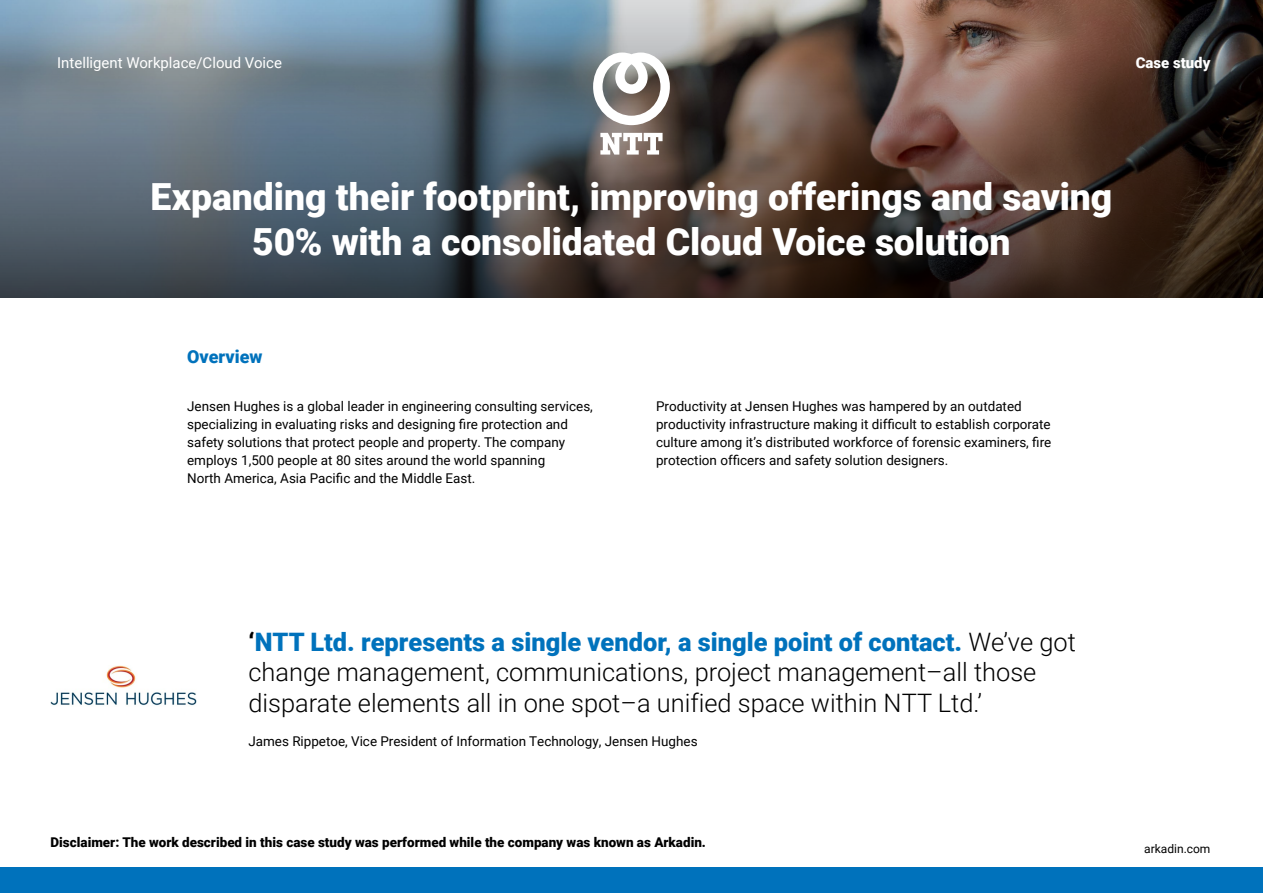
<style>
.page{position:relative;width:1263px;height:893px;background:#fff}
.page>*{position:absolute;margin:0;border:0;box-sizing:border-box;transform-origin:0 0}
.t1{font:900 37.35px/44.8px "Roboto";letter-spacing:-.005em;color:#fff;text-align:center}
.t2{font:300 25.35px/30.5px "Roboto";color:#000}
.t3{font:900 18px "Roboto";color:#0072bc}
.t4{font:15px "Roboto";color:#fff}
.t5{font:900 15px "Roboto";color:#fff}
.t6{font:13.5px/18px "Roboto";color:#000}
.t7{font:900 13.5px "Roboto";color:#000}
.t8{font:12px "Roboto";color:#000}
.s1{font-weight:900}
.s2{font-weight:900;color:#0072bc}
</style>
<div class="page">
<div style="left:0;top:867px;width:1263px;height:26px;background:#0072bc"></div>
<img style="left:0;top:0;width:1263px;height:297px">
<svg style="left:600px;top:133px;width:62px;height:22px"></svg>
<svg style="left:593px;top:53px;width:77px;height:72px"></svg>
<img style="left:51px;top:665px;width:145px;height:41px">
<p class="t4" style="left:57px;top:52px;width:226px">Intelligent Workplace/Cloud Voice</p>
<p class="t5" style="left:1136px;top:52px;width:76px">Case study</p>
<h1 class="t1" style="left:150px;top:173px;width:963px">Expanding their footprint, improving offerings and saving<br>50% with a consolidated Cloud Voice solution</h1>
<h3 class="t3" style="left:187px;top:344px;width:77px">Overview</h3>
<p class="t6" style="left:187px;top:397px;width:407px">Jensen Hughes is a global leader in engineering consulting services, specializing in evaluating risks and designing fire protection and safety solutions that protect people and property. The company employs 1,500 people at 80 sites around the world spanning<br>North America, Asia Pacific and the Middle East.</p>
<p class="t6" style="left:656px;top:397px;width:397px">Productivity at Jensen Hughes was hampered by an outdated productivity infrastructure making it difficult to establish corporate culture among it’s distributed workforce of forensic examiners, fire protection officers and safety solution designers.</p>
<h2 class="t2" style="left:248px;top:625px;width:829px"><span class="s1">‘</span><span class="s2">NTT Ltd. represents a single vendor, a single point of contact.</span> We’ve got change management, communications, project management–all those disparate elements all in one spot–a unified space within NTT Ltd.’</h2>
<p class="t6" style="left:248px;top:732px;width:451px">James Rippetoe, Vice President of Information Technology, Jensen Hughes</p>
<p class="t7" style="left:51px;top:832px;width:657px">Disclaimer: The work described in this case study was performed while the company was known as Arkadin.</p>
<p class="t8" style="left:1144px;top:840px;width:68px">arkadin.com</p>
</div>
